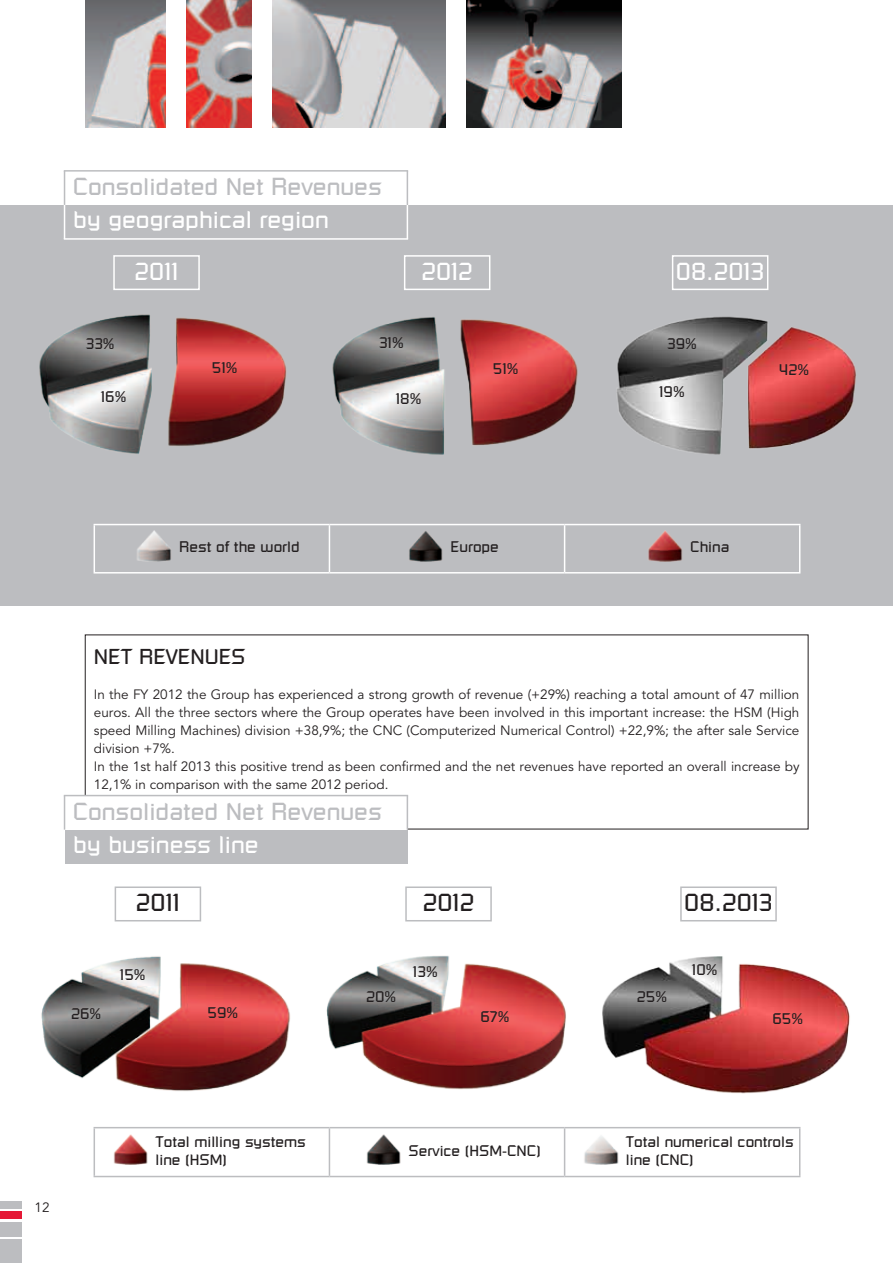
<style>
.page{position:relative;width:893px;height:1263px;background:#fff}
.page>*{position:absolute;margin:0;border:0;box-sizing:border-box;transform-origin:0 0}
.t1{font:24px "Russell Square";color:#fff}
.t2{font:24px "Russell Square";color:#bcbdc0}
.t3{font:24px "Russell Square";color:#231f20}
.t4{font:21px "Russell Square";color:#231f20}
.t5{font:15px/18px "Russell Square";color:#231f20}
.t6{font:13.5px/18px "Avenir";color:#231f20}
</style>
<div class="page">
<img style="left:85px;top:0;width:361px;height:128px">
<img style="left:466px;top:0;width:155px;height:128px">
<div style="left:166px;top:0;width:20px;height:128px;background:#fff"></div>
<div style="left:252px;top:0;width:19px;height:128px;background:#fff"></div>
<div style="left:0;top:1240px;width:21px;height:23px;background:#bcbdc0"></div>
<div style="left:0;top:1222px;width:21px;height:15px;background:#bcbdc0"></div>
<div style="left:0;top:1211px;width:21px;height:8px;background:#e51836"></div>
<div style="left:0;top:1201px;width:21px;height:8px;background:#bcbdc0"></div>
<div style="left:0;top:205px;width:893px;height:400px;background:#bcbdc0"></div>
<hr style="left:64px;top:205px;width:1px;height:34px;background:#fff">
<hr style="left:65px;top:238px;width:342px;height:2px;background:#fff">
<hr style="left:407px;top:205px;width:1px;height:34px;background:#fff">
<hr style="left:64px;top:171px;width:1px;height:34px;background:#bcbdc0">
<hr style="left:65px;top:170px;width:342px;height:2px;background:#bcbdc0">
<hr style="left:407px;top:171px;width:1px;height:34px;background:#bcbdc0">
<div style="left:404px;top:255px;width:86px;height:35px;border:2px solid #fff"></div>
<div style="left:113px;top:255px;width:87px;height:35px;border:2px solid #fff"></div>
<div style="left:672px;top:255px;width:96px;height:35px;border:2px solid #fff"></div>
<svg style="left:95px;top:525px;width:704px;height:47px"></svg>
<hr style="left:94px;top:524px;width:235px;height:1px;background:#fff">
<hr style="left:94px;top:525px;width:1px;height:47px;background:#fff">
<hr style="left:329px;top:524px;width:236px;height:1px;background:#fff">
<hr style="left:329px;top:525px;width:1px;height:47px;background:#fff">
<hr style="left:565px;top:524px;width:235px;height:1px;background:#fff">
<hr style="left:564px;top:525px;width:1px;height:47px;background:#fff">
<hr style="left:799px;top:525px;width:1px;height:47px;background:#fff">
<hr style="left:94px;top:572px;width:235px;height:1px;background:#fff">
<hr style="left:329px;top:572px;width:236px;height:1px;background:#fff">
<hr style="left:565px;top:572px;width:235px;height:1px;background:#fff">
<img style="left:132px;top:530px;width:44px;height:31px">
<img style="left:403px;top:530px;width:45px;height:31px">
<img style="left:643px;top:530px;width:44px;height:31px">
<img style="left:332px;top:317px;width:246px;height:138px">
<img style="left:617px;top:316px;width:239px;height:139px">
<img style="left:39px;top:314px;width:248px;height:140px">
<img style="left:326px;top:955px;width:240px;height:135px">
<img style="left:602px;top:956px;width:248px;height:138px">
<img style="left:41px;top:956px;width:249px;height:135px">
<div style="left:405px;top:886px;width:87px;height:35px;border:2px solid #bcbdc0"></div>
<div style="left:115px;top:886px;width:86px;height:35px;border:2px solid #bcbdc0"></div>
<div style="left:680px;top:886px;width:97px;height:35px;border:2px solid #bcbdc0"></div>
<hr style="left:329px;top:1127px;width:236px;height:1px;background:#bcbdc0">
<hr style="left:329px;top:1176px;width:236px;height:1px;background:#bcbdc0">
<hr style="left:94px;top:1127px;width:235px;height:1px;background:#bcbdc0">
<hr style="left:94px;top:1128px;width:1px;height:48px;background:#bcbdc0">
<hr style="left:329px;top:1128px;width:1px;height:48px;background:#bcbdc0">
<hr style="left:94px;top:1176px;width:235px;height:1px;background:#bcbdc0">
<hr style="left:565px;top:1127px;width:235px;height:1px;background:#bcbdc0">
<hr style="left:564px;top:1128px;width:1px;height:48px;background:#bcbdc0">
<hr style="left:799px;top:1128px;width:1px;height:48px;background:#bcbdc0">
<hr style="left:565px;top:1176px;width:235px;height:1px;background:#bcbdc0">
<img style="left:113px;top:1134px;width:35px;height:30px">
<img style="left:366px;top:1134px;width:35px;height:30px">
<img style="left:584px;top:1136px;width:35px;height:28px">
<div style="left:65px;top:830px;width:342px;height:34px;background:#bcbdc0"></div>
<hr style="left:64px;top:796px;width:1px;height:34px;background:#bcbdc0">
<hr style="left:65px;top:795px;width:342px;height:1px;background:#bcbdc0">
<hr style="left:407px;top:796px;width:1px;height:34px;background:#bcbdc0">
<h1 class="t2" style="left:73px;top:172px;width:310px">Consolidated Net Revenues</h1>
<h1 class="t1" style="left:73px;top:205px;width:257px">by geographical region</h1>
<h1 class="t1" style="left:135px;top:257px;width:45px">2011</h1>
<h1 class="t1" style="left:421px;top:257px;width:53px">2012</h1>
<h1 class="t1" style="left:676px;top:257px;width:90px">08.2013</h1>
<p class="t5" style="left:86px;top:334px;width:30px">33%</p>
<p class="t5" style="left:101px;top:387px;width:27px">16%</p>
<p class="t5" style="left:212px;top:358px;width:27px">51%</p>
<p class="t5" style="left:379px;top:333px;width:26px">31%</p>
<p class="t5" style="left:396px;top:389px;width:27px">18%</p>
<p class="t5" style="left:493px;top:359px;width:27px">51%</p>
<p class="t5" style="left:667px;top:335px;width:31px">39%</p>
<p class="t5" style="left:659px;top:383px;width:27px">19%</p>
<p class="t5" style="left:779px;top:361px;width:31px">42%</p>
<p class="t5" style="left:179px;top:538px;width:122px">Rest of the world</p>
<p class="t5" style="left:450px;top:538px;width:50px">Europe</p>
<p class="t5" style="left:690px;top:538px;width:41px">China</p>
<h2 class="t4" style="left:94px;top:644px;width:153px">NET REVENUES</h2>
<p class="t6" style="left:94px;top:685px;width:707px">In the FY 2012 the Group has experienced a strong growth of revenue (+29%) reaching a total amount of 47 million euros. All the three sectors where the Group operates have been involved in this important increase: the HSM (High speed Milling Machines) division +38,9%; the CNC (Computerized Numerical Control) +22,9%; the after sale Service division +7%.<br>In the 1st half 2013 this positive trend as been confirmed and the net revenues have reported an overall increase by 12,1% in comparison with the same 2012 period.</p>
<h1 class="t2" style="left:73px;top:797px;width:310px">Consolidated Net Revenues</h1>
<h1 class="t1" style="left:73px;top:830px;width:187px">by business line</h1>
<h1 class="t3" style="left:136px;top:888px;width:45px">2011</h1>
<h1 class="t3" style="left:423px;top:888px;width:53px">2012</h1>
<h1 class="t3" style="left:684px;top:888px;width:90px">08.2013</h1>
<p class="t5" style="left:71px;top:1005px;width:32px">26%</p>
<p class="t5" style="left:120px;top:965px;width:27px">15%</p>
<p class="t5" style="left:208px;top:1003px;width:32px">59%</p>
<p class="t5" style="left:366px;top:988px;width:32px">20%</p>
<p class="t5" style="left:413px;top:962px;width:26px">13%</p>
<p class="t5" style="left:480px;top:1007px;width:30px">67%</p>
<p class="t5" style="left:637px;top:987px;width:32px">25%</p>
<p class="t5" style="left:692px;top:960px;width:27px">10%</p>
<p class="t5" style="left:772px;top:1010px;width:32px">65%</p>
<p class="t6" style="left:35px;top:1198px;width:17px">12</p>
<p class="t5" style="left:156px;top:1132px;width:152px">Total milling systems line (HSM)</p>
<p class="t5" style="left:409px;top:1141px;width:134px">Service (HSM-CNC)</p>
<p class="t5" style="left:626px;top:1132px;width:169px">Total numerical controls line (CNC)</p>
</div>
